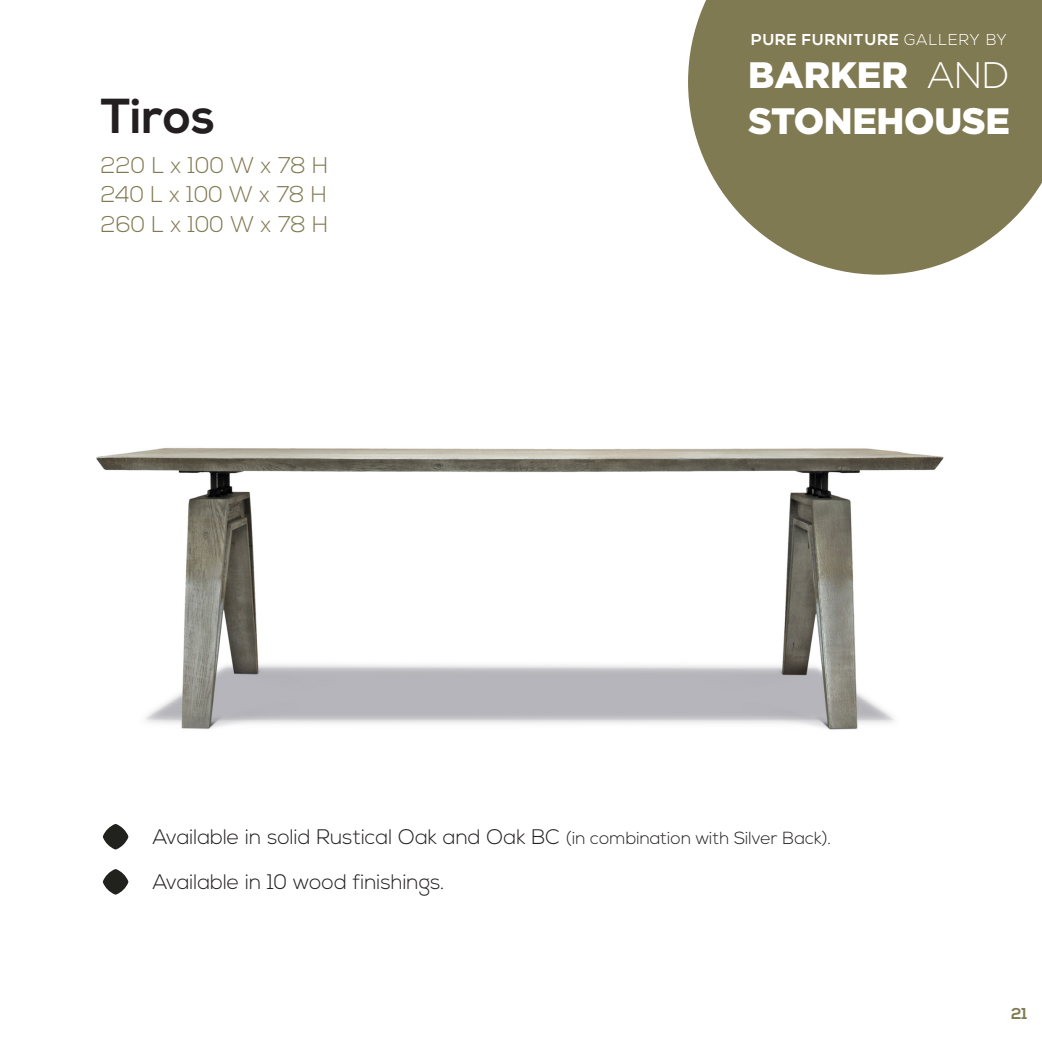
<style>
.page{position:relative;width:1042px;height:1042px;background:#fff}
.page>*{position:absolute;margin:0;border:0;box-sizing:border-box;transform-origin:0 0}
.t1{font:700 49px "Nexa";color:#231f20}
.t2{font:900 36.75px "Gotham";letter-spacing:-.01em;color:#fff}
.prijzen_supkopje{font:300 22.75px "Nexa";color:#807a52}
.t3{font:300 21px "Nexa";color:#231f20}
.t4{font:700 15.75px "Nexa";letter-spacing:.06em;color:#fff}
.t5{font:700 15.75px "Nexa";color:#807a52}
.s1{font-weight:300}
.s2{font-size:17.5px}
</style>
<div class="page">
<img style="left:96px;top:448px;width:848px;height:282px">
<svg style="left:103px;top:824px;width:25px;height:25px"></svg>
<svg style="left:103px;top:869px;width:25px;height:25px"></svg>
<svg style="left:688px;top:0;width:354px;height:275px;background:#918c69"></svg>
<p class="t1" style="left:101px;top:88px;width:116px">Tiros</p>
<p class="prijzen_supkopje" style="left:101px;top:152px;width:229px">220 L x 100 W x 78 H</p>
<p class="prijzen_supkopje" style="left:101px;top:211px;width:229px">260 L x 100 W x 78 H</p>
<p class="prijzen_supkopje" style="left:101px;top:181px;width:228px">240 L x 100 W x 78 H</p>
<p class="t4" style="left:751px;top:31px;width:257px">PURE FURNITURE <span class="s1">GALLERY BY</span></p>
<p class="t2" style="left:748px;top:54px;width:263px">BARKER <span class="s1">AND</span></p>
<p class="t2" style="left:748px;top:99px;width:263px">STONEHOUSE</p>
<p class="t3" style="left:153px;top:825px;width:680px">Available in solid Rustical Oak and Oak BC <span class="s2">(in combination with Silver Back).</span></p>
<p class="t3" style="left:153px;top:870px;width:293px">Available in 10 wood finishings.</p>
<p class="t5" style="left:1011px;top:1004px;width:18px">21</p>
</div>
